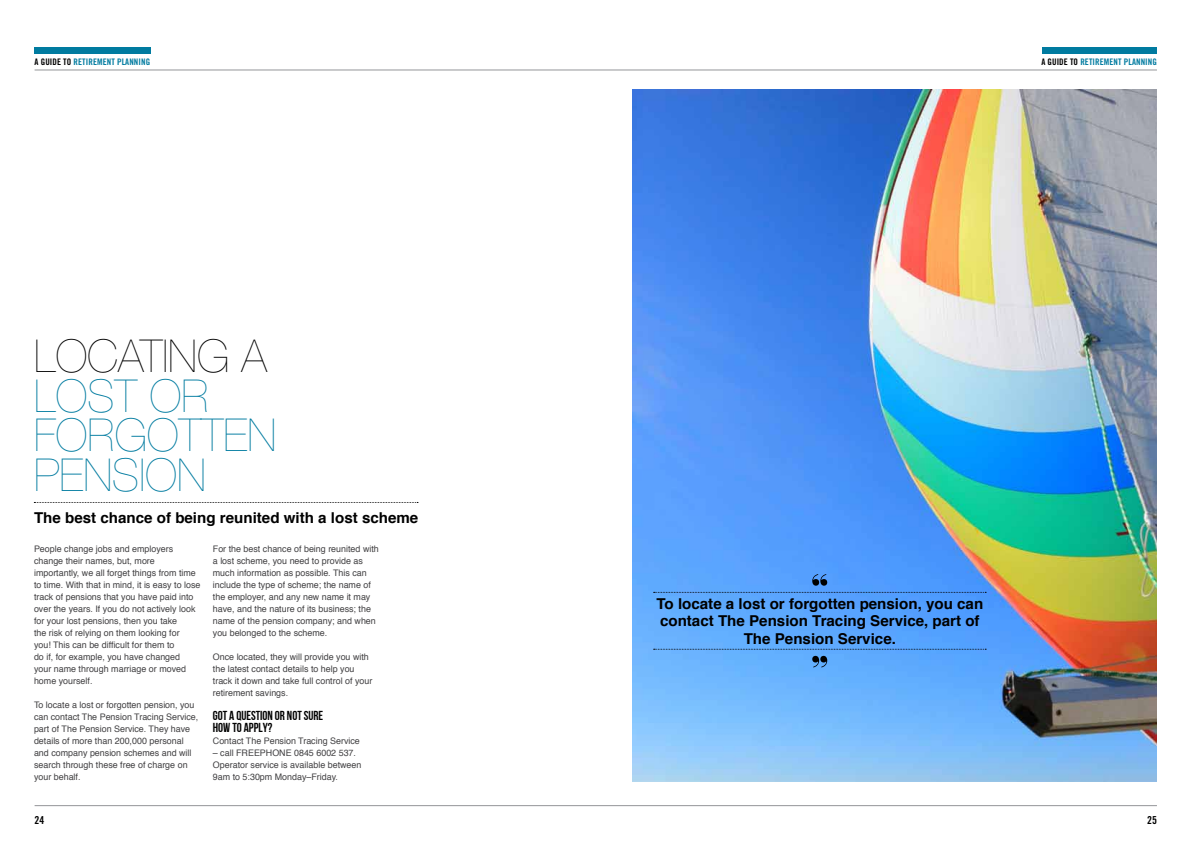
<style>
.page{position:relative;width:1191px;height:842px;background:#fff}
.page>*{position:absolute;margin:0;border:0;box-sizing:border-box;transform-origin:0 0}
.t1{font:200 45.4px/39.8px "Helvetica Neue";color:#007ba0}
.t2{font:200 45.4px "Helvetica Neue";color:#000}
.t3{font:700 15px/17.3px "Helvetica";color:#000;text-align:center}
.t4{font:13px/12px "Bebas Neue";color:#000}
.t5{font:11px "Trade Gothic Bold Cond Twenty";color:#000}
.t6{font:9px/12px "Helvetica";color:#414042}
.t7{font:9px "Trade Gothic Bold Cond Twenty";letter-spacing:.01em;color:#007ba0}
.s1{color:#000}
</style>
<div class="page">
<hr style="left:35px;top:805px;width:1122px;height:1px;background:#939598">
<div style="left:34px;top:47px;width:116px;height:6px;background:#007ba0"></div>
<div style="left:1042px;top:47px;width:115px;height:6px;background:#007ba0"></div>
<img style="left:632px;top:89px;width:525px;height:692px">
<hr style="left:35px;top:70px;width:1122px;height:1px;background:#939598">
<svg style="left:34px;top:502px;width:384px;height:1px"></svg>
<svg style="left:812px;top:656px;width:15px;height:11px"></svg>
<svg style="left:812px;top:574px;width:15px;height:12px"></svg>
<svg style="left:653px;top:592px;width:333px;height:1px"></svg>
<svg style="left:653px;top:649px;width:333px;height:1px"></svg>
<p class="t7" style="left:35px;top:56px;width:117px"><span class="s1">A GUIDE TO</span> RETIREMENT PLANNING</p>
<p class="t7" style="left:1041px;top:56px;width:117px"><span class="s1">A GUIDE TO</span> RETIREMENT PLANNING</p>
<h1 class="t2" style="left:34px;top:330px;width:235px">LOCATING A</h1>
<h1 class="t1" style="left:34px;top:375px;width:244px">LOST OR<br>FORGOTTEN<br>PENSION</h1>
<h2 class="t3" style="left:34px;top:509px;width:386px">The best chance of being reunited with a lost scheme</h2>
<p class="t6" style="left:34px;top:543px;width:168px">People change jobs and employers change their names, but, more importantly, we all forget things from time to time. With that in mind, it is easy to lose track of pensions that you have paid into over the years. If you do not actively look for your lost pensions, then you take<br>the risk of relying on them looking for<br>you! This can be difficult for them to<br>do if, for example, you have changed<br>your name through marriage or moved home yourself.</p>
<p class="t6" style="left:34px;top:699px;width:166px">To locate a lost or forgotten pension, you can contact The Pension Tracing Service, part of The Pension Service. They have details of more than 200,000 personal and company pension schemes and will search through these free of charge on your behalf.</p>
<p class="t6" style="left:213px;top:543px;width:167px">For the best chance of being reunited with a lost scheme, you need to provide as much information as possible. This can include the type of scheme; the name of the employer, and any new name it may have, and the nature of its business; the name of the pension company; and when you belonged to the scheme.</p>
<p class="t6" style="left:213px;top:651px;width:161px">Once located, they will provide you with the latest contact details to help you track it down and take full control of your retirement savings.</p>
<h3 class="t4" style="left:213px;top:709px;width:112px">GOT A QUESTION OR NOT SURE<br>HOW TO APPLY?</h3>
<p class="t6" style="left:213px;top:735px;width:148px">Contact The Pension Tracing Service</p>
<p class="t6" style="left:213px;top:747px;width:150px">– call FREEPHONE 0845 6002 537.<br>Operator service is available between<br>9am to 5:30pm Monday–Friday.</p>
<h2 class="t3" style="left:656px;top:595px;width:328px">To locate a lost or forgotten pension, you can contact The Pension Tracing Service, part of<br>The Pension Service.</h2>
<p class="t5" style="left:35px;top:813px;width:11px">24</p>
<p class="t5" style="left:1147px;top:813px;width:11px">25</p>
</div>
